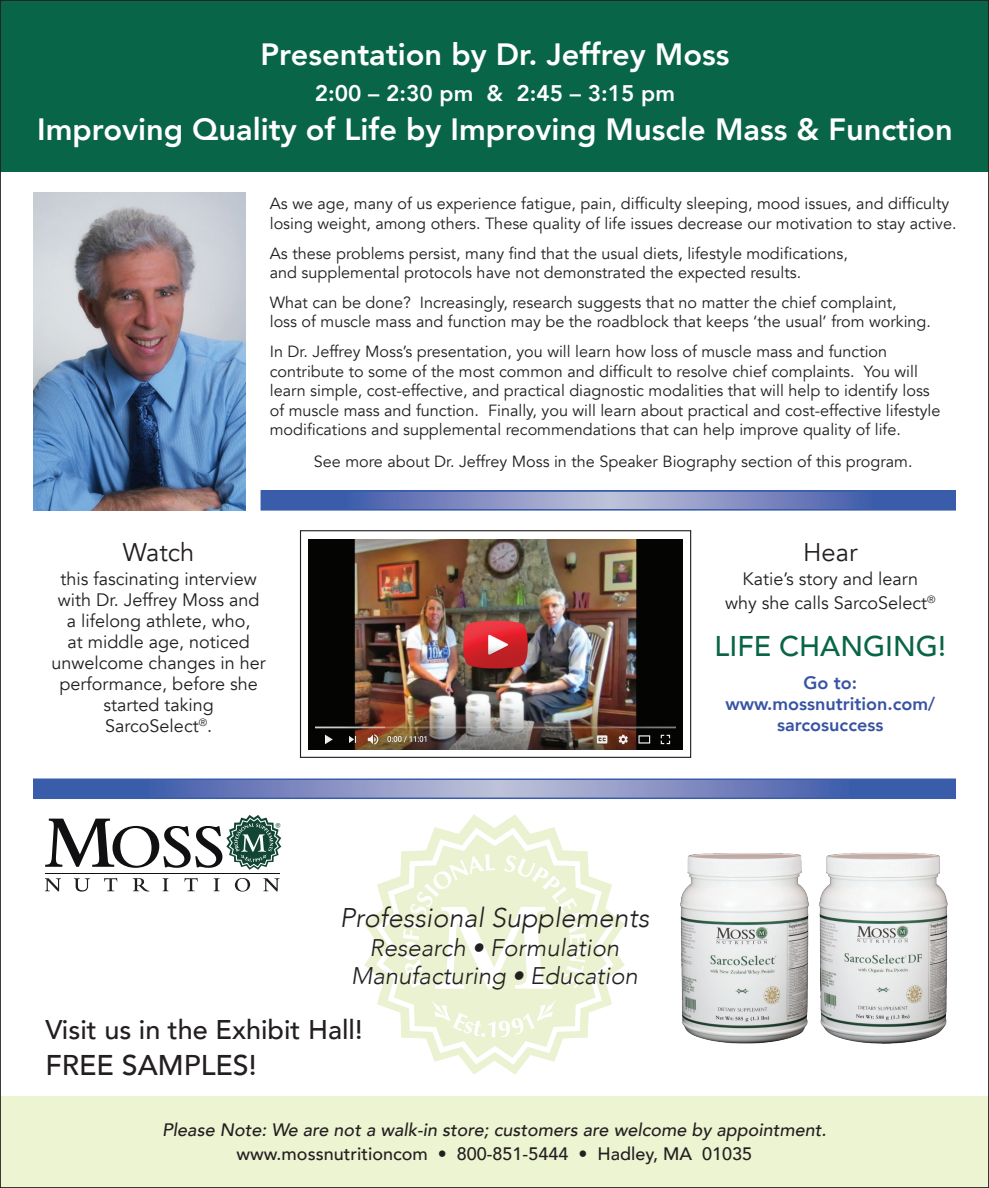
<style>
.page{position:relative;width:989px;height:1188px;background:#fff}
.page>*{position:absolute;margin:0;border:0;box-sizing:border-box;transform-origin:0 0}
.t1{font:800 30.75px "Avenir";color:#fff}
.t2{font:500 28.5px "Avenir";color:#096547}
.t3{font:500 28.5px "Avenir";color:#231f20}
.t4{font:500 27px "Avenir";color:#231f20}
.t5{font:italic 300 27px "Avenir";color:#231f20}
.t6{font:25.5px "Avenir";color:#231f20}
.t7{font:italic 300 24px/28.8px "Avenir";color:#231f20;text-align:center}
.t8{font:800 22.5px "Avenir";color:#fff}
.t9{font:18px/21px "Avenir";color:#231f20;text-align:center}
.t10{font:italic 500 18px "Avenir";color:#231f20}
.t11{font:500 18px "Avenir";color:#231f20}
.t12{font:800 18px/21px "Avenir";color:#3853a3;text-align:center}
.t13{font:16.2px/19.5px "Avenir";color:#231f20}
.t14{font:10.2px "Myriad";color:#104633}
</style>
<div class="page">
<div style="left:0;top:0;width:988px;height:171px;background:#096547"></div>
<img style="left:33px;top:193px;width:212px;height:317px">
<svg style="left:364px;top:814px;width:260px;height:260px"></svg>
<svg style="left:376px;top:828px;width:237px;height:237px"></svg>
<svg style="left:402px;top:854px;width:184px;height:135px"></svg>
<svg style="left:431px;top:1001px;width:124px;height:36px"></svg>
<img style="left:309px;top:539px;width:373px;height:210px">
<div style="left:300px;top:530px;width:391px;height:228px;border:1px solid #231f20"></div>
<div style="left:0;top:1096px;width:988px;height:92px;background:#edf4d2"></div>
<svg style="left:45px;top:878px;width:16px;height:13px"></svg>
<svg style="left:74px;top:878px;width:16px;height:14px"></svg>
<svg style="left:104px;top:878px;width:13px;height:13px"></svg>
<svg style="left:133px;top:878px;width:16px;height:14px"></svg>
<svg style="left:163px;top:878px;width:5px;height:13px"></svg>
<svg style="left:184px;top:878px;width:14px;height:13px"></svg>
<svg style="left:214px;top:878px;width:5px;height:13px"></svg>
<svg style="left:235px;top:878px;width:15px;height:14px"></svg>
<svg style="left:263px;top:878px;width:16px;height:13px"></svg>
<hr style="left:45px;top:873px;width:234px;height:1px;background:#101012">
<svg style="left:45px;top:815px;width:236px;height:55px"></svg>
<svg style="left:33px;top:778px;width:922px;height:21px"></svg>
<svg style="left:263px;top:493px;width:689px;height:15px"></svg>
<div style="left:260px;top:490px;width:695px;height:21px;border:2px solid #395daa"></div>
<img style="left:680px;top:853px;width:114px;height:191px">
<img style="left:794px;top:852px;width:154px;height:192px">
<h1 class="t1" style="left:260px;top:26px;width:470px">Presentation by Dr. Jeffrey Moss</h1>
<h3 class="t8" style="left:315px;top:72px;width:361px">2:00 – 2:30 pm &amp; 2:45 – 3:15 pm</h3>
<h1 class="t1" style="left:37px;top:101px;width:916px">Improving Quality of Life by Improving Muscle Mass &amp; Function</h1>
<p class="t13" style="left:270px;top:194px;width:688px">As we age, many of us experience fatigue, pain, difficulty sleeping, mood issues, and difficulty losing weight, among others. These quality of life issues decrease our motivation to stay active.</p>
<p class="t13" style="left:270px;top:244px;width:579px">As these problems persist, many find that the usual diets, lifestyle modifications, and supplemental protocols have not demonstrated the expected results.</p>
<p class="t13" style="left:270px;top:293px;width:662px">What can be done? Increasingly, research suggests that no matter the chief complaint,<br>loss of muscle mass and function may be the roadblock that keeps ‘the usual’ from working.</p>
<p class="t13" style="left:270px;top:342px;width:672px">In Dr. Jeffrey Moss’s presentation, you will learn how loss of muscle mass and function contribute to some of the most common and difficult to resolve chief complaints. You will learn simple, cost-effective, and practical diagnostic modalities that will help to identify loss of muscle mass and function. Finally, you will learn about practical and cost-effective lifestyle modifications and supplemental recommendations that can help improve quality of life.</p>
<p class="t13" style="left:314px;top:451px;width:600px">See more about Dr. Jeffrey Moss in the Speaker Biography section of this program.</p>
<h3 class="t6" style="left:123px;top:537px;width:73px">Watch</h3>
<p class="t9" style="left:51px;top:569px;width:216px">this fascinating interview with Dr. Jeffrey Moss and a lifelong athlete, who,<br>at middle age, noticed unwelcome changes in her performance, before she started taking<br>SarcoSelect<sup>®</sup>.</p>
<p class="t14" style="left:275px;top:821px;width:7px">®</p>
<h3 class="t5" style="left:340px;top:902px;width:311px">Professional Supplements</h3>
<h3 class="t7" style="left:351px;top:933px;width:288px">Research • Formulation<br>Manufacturing • Education</h3>
<h3 class="t4" style="left:45px;top:1006px;width:318px">Visit us in the Exhibit Hall!</h3>
<h2 class="t3" style="left:45px;top:1040px;width:213px">FREE SAMPLES!</h2>
<h3 class="t6" style="left:803px;top:537px;width:56px">Hear</h3>
<p class="t9" style="left:724px;top:568px;width:212px;line-height:24px">Katie’s story and learn why she calls SarcoSelect<sup>®</sup></p>
<h2 class="t2" style="left:714px;top:621px;width:233px">LIFE CHANGING!</h2>
<p class="t12" style="left:725px;top:671px;width:211px">Go to: www.mossnutrition.com/ sarcosuccess</p>
<p class="t10" style="left:162px;top:1119px;width:665px">Please Note: We are not a walk-in store; customers are welcome by appointment.</p>
<p class="t11" style="left:236px;top:1139px;width:517px">www.mossnutritioncom • 800-851-5444 • Hadley, MA 01035</p>
</div>
